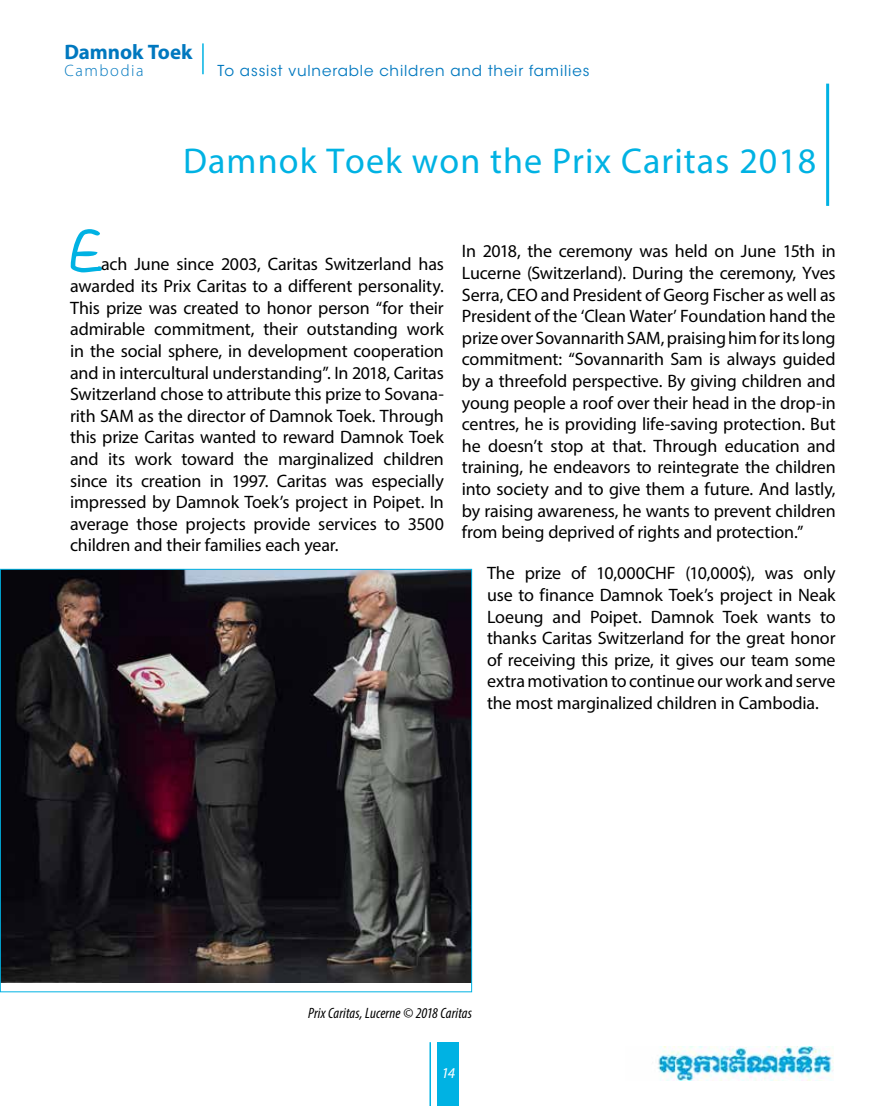
<style>
.page{position:relative;width:893px;height:1106px;background:#fff}
.page>*{position:absolute;margin:0;border:0;box-sizing:border-box;transform-origin:0 0}
.t1{font:700 72px "SF Scribbled Sans";color:#00b2e3}
.t2{font:36px "Myriad Pro";letter-spacing:.03em;color:#00b2e3}
.t3{font:700 21px "Myriad Pro";letter-spacing:-.005em;color:#0078bf}
.t4{font:18px/21.6px "Myriad Pro";letter-spacing:-.01em;color:#000;text-align:justify}
.t5{font:300 16.5px "Myriad Pro";letter-spacing:.09em;color:#0078bf}
.t6{font:15px "ITC Avant Garde Std";letter-spacing:.055em;color:#0078bf}
.t7{font:italic condensed 15px "Myriad Pro";letter-spacing:.005em;color:#000}
.t8{font:italic 15px "Myriad Pro";color:#fff}
</style>
<div class="page">
<div style="left:437px;top:1042px;width:22px;height:64px;background:#00b2e3"></div>
<hr style="left:429px;top:1042px;width:2px;height:64px;background:#00b2e3">
<hr style="left:202px;top:43px;width:2px;height:31px;background:#00b2e3">
<img style="left:658px;top:1046px;width:175px;height:34px">
<hr style="left:826px;top:84px;width:3px;height:122px;background:#00b2e3">
<img style="left:2px;top:571px;width:468px;height:411px">
<p class="t3" style="left:64px;top:38px;width:130px">Damnok Toek</p>
<p class="t5" style="left:64px;top:60px;width:81px">Cambodia</p>
<p class="t6" style="left:217px;top:62px;width:373px">To assist vulnerable children and their families</p>
<h2 class="t2" style="left:183px;top:139px;width:635px">Damnok Toek won the Prix Caritas 2018</h2>
<h1 class="t1" style="left:70px;top:203px;width:32px">E</h1>
<p class="t4" style="left:70px;top:253px;width:375px;text-indent:31px">ach June since 2003, Caritas Switzerland has awarded its Prix Caritas to a different personality.<br>This prize was created to honor person “for their admirable commitment, their outstanding work in the social sphere, in development cooperation and in intercultural understanding”. In 2018, Caritas Switzerland chose to attribute this prize to Sovana&shy;rith SAM as the director of Damnok Toek. Through this prize Caritas wanted to reward Damnok Toek and its work toward the marginalized children since its creation in 1997. Caritas was especially impressed by Damnok Toek’s project in Poipet. In average those projects provide services to 3500 children and their families each year.</p>
<p class="t4" style="left:462px;top:240px;width:375px">In 2018, the ceremony was held on June 15th in Lucerne (Switzerland). During the ceremony, Yves Serra, CEO and President of Georg Fischer as well as President of the ‘Clean Water’ Foundation hand the prize over Sovannarith SAM, praising him for its long commitment: “Sovannarith Sam is always guided by a threefold perspective. By giving children and young people a roof over their head in the drop-in centres, he is providing life-saving protection. But he doesn’t stop at that. Through education and training, he endeavors to reintegrate the children into society and to give them a future. And lastly, by raising awareness, he wants to prevent children from being deprived of rights and protection.”</p>
<p class="t4" style="left:487px;top:562px;width:350px">The prize of 10,000CHF (10,000$), was only use to finance Damnok Toek’s project in Neak Loeung and Poipet. Damnok Toek wants to thanks Caritas Switzerland for the great honor of receiving this prize, it gives our team some extra motivation to continue our work and serve the most marginalized children in Cambodia.</p>
<p class="t7" style="left:308px;top:1004px;width:165px">Prix Caritas, Lucerne © 2018 Caritas</p>
<p class="t8" style="left:441px;top:1063px;width:15px">14</p>
</div>
